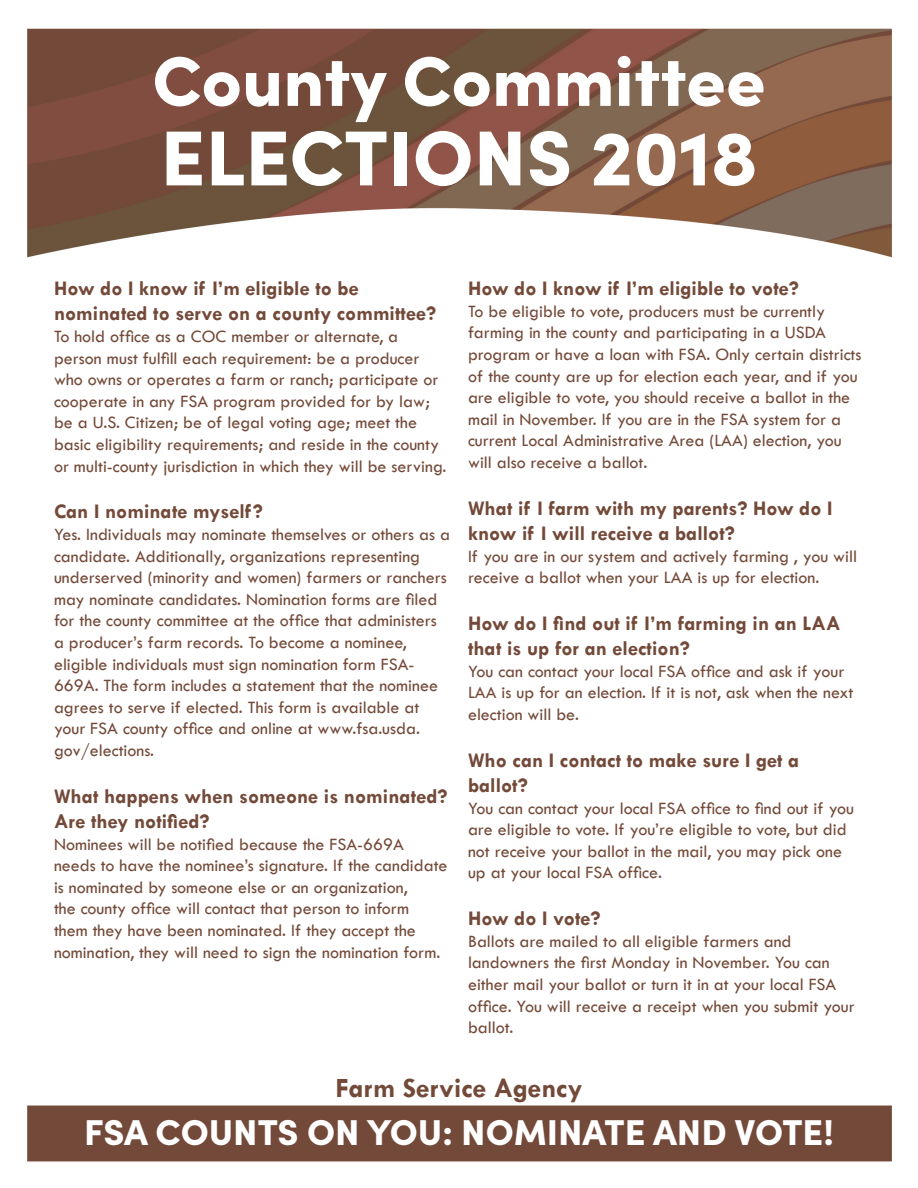
<style>
.page{position:relative;width:918px;height:1188px;background:#fff}
.page>*{position:absolute;margin:0;border:0;box-sizing:border-box;transform-origin:0 0}
.t1{font:900 78px "Sofia Pro";color:#fff}
.t2{font:900 70.5px "Sofia Pro";color:#fff}
.t3{font:900 36px "Sofia Pro";color:#fff}
.t4{font:700 28.2px "Tw Cen";color:#734a39}
.t5{font:700 21px/25.2px "Tw Cen";color:#734a39}
.t6{font:18px/21.6px "Tw Cen";color:#734a39}
</style>
<div class="page">
<img style="left:27px;top:28px;width:865px;height:1134px">
<p class="t2" style="left:152px;top:26px;width:615px">County Committee</p>
<p class="t1" style="left:160px;top:97px;width:599px">ELECTIONS 2018</p>
<p class="t5" style="left:54px;top:276px;width:384px">How do I know if I’m eligible to be nominated to serve on a county committee?</p>
<p class="t6" style="left:54px;top:326px;width:394px">To hold office as a COC member or alternate, a person must fulfill each requirement: be a producer who owns or operates a farm or ranch; participate or cooperate in any FSA program provided for by law; be a U.S. Citizen; be of legal voting age; meet the basic eligibility requirements; and reside in the county or multi-county jurisdiction in which they will be serving.</p>
<p class="t5" style="left:54px;top:499px;width:210px">Can I nominate myself?</p>
<p class="t6" style="left:54px;top:524px;width:398px">Yes. Individuals may nominate themselves or others as a</p>
<p class="t6" style="left:54px;top:545px;width:368px">candidate. Additionally, organizations representing</p>
<p class="t6" style="left:54px;top:567px;width:394px">underserved (minority and women) farmers or ranchers may nominate candidates. Nomination forms are filed for the county committee at the office that administers a producer’s farm records. To become a nominee, eligible individuals must sign nomination form FSA-669A. The form includes a statement that the nominee agrees to serve if elected. This form is available at your FSA county office and online at www.fsa.usda. gov/elections.</p>
<p class="t5" style="left:54px;top:783px;width:395px">What happens when someone is nominated?</p>
<p class="t5" style="left:54px;top:808px;width:157px">Are they notified?</p>
<p class="t6" style="left:54px;top:833px;width:395px">Nominees will be notified because the FSA-669A needs to have the nominee’s signature. If the candidate is nominated by someone else or an organization,<br>the county office will contact that person to inform<br>them they have been nominated. If they accept the nomination, they will need to sign the nomination form.</p>
<p class="t5" style="left:468px;top:276px;width:332px">How do I know if I’m eligible to vote?</p>
<p class="t6" style="left:468px;top:300px;width:395px">To be eligible to vote, producers must be currently farming in the county and participating in a USDA program or have a loan with FSA. Only certain districts of the county are up for election each year, and if you are eligible to vote, you should receive a ballot in the mail in November. If you are in the FSA system for a current Local Administrative Area (LAA) election, you will also receive a ballot.</p>
<p class="t5" style="left:468px;top:495px;width:366px">What if I farm with my parents? How do I know if I will receive a ballot?</p>
<p class="t6" style="left:468px;top:545px;width:391px">If you are in our system and actively farming , you will</p>
<p class="t6" style="left:468px;top:567px;width:353px">receive a ballot when your LAA is up for election.</p>
<p class="t5" style="left:468px;top:610px;width:374px">How do I find out if I’m farming in an LAA that is up for an election?</p>
<p class="t6" style="left:468px;top:660px;width:387px">You can contact your local FSA office and ask if your<br>LAA is up for an election. If it is not, ask when the next election will be.</p>
<p class="t5" style="left:468px;top:747px;width:333px">Who can I contact to make sure I get a ballot?</p>
<p class="t6" style="left:468px;top:797px;width:388px">You can contact your local FSA office to find out if you are eligible to vote. If you’re eligible to vote, but did not receive your ballot in the mail, you may pick one up at your local FSA office.</p>
<p class="t5" style="left:468px;top:906px;width:134px">How do I vote?</p>
<p class="t6" style="left:468px;top:930px;width:388px">Ballots are mailed to all eligible farmers and landowners the first Monday in November. You can either mail your ballot or turn it in at your local FSA office. You will receive a receipt when you submit your ballot.</p>
<p class="t4" style="left:335px;top:1071px;width:249px">Farm Service Agency</p>
<p class="t3" style="left:84px;top:1104px;width:751px">FSA COUNTS ON YOU: NOMINATE AND VOTE!</p>
</div>
